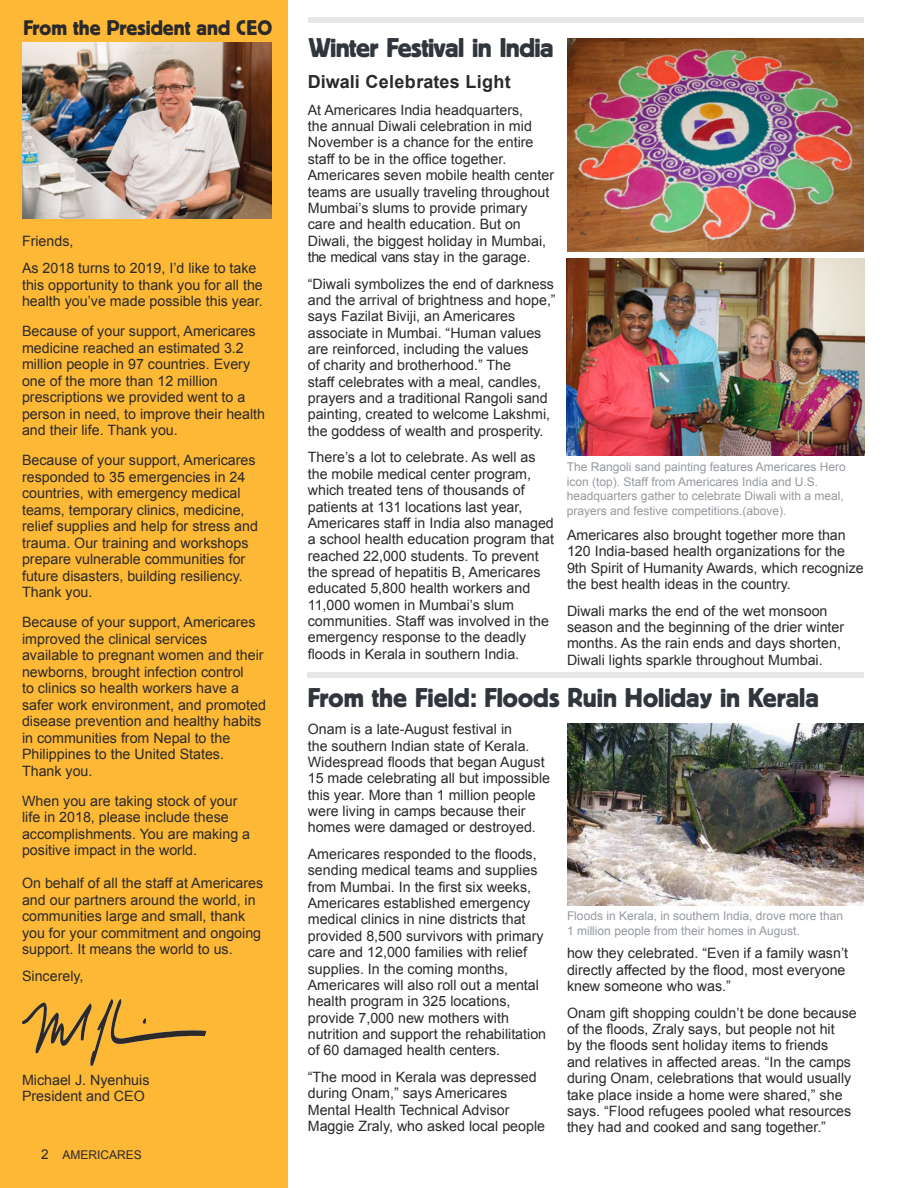
<style>
.page{position:relative;width:918px;height:1188px;background:#fff}
.page>*{position:absolute;margin:0;border:0;box-sizing:border-box;transform-origin:0 0}
.t1{font:27px "Block Berthold BQ";color:#31363d}
.t2{font:27px "Block Berthold BQ";letter-spacing:-.02em;color:#31363d}
.t3{font:21px "Block Berthold BQ";color:#2b292a}
.t4{font:700 18px "Arial";letter-spacing:.02em;color:#2b292a}
.t5{font:14.25px/16.4px "Arial";color:#2b292a}
.t6{font:12px/14.4px "Arial";color:#95999e}
.t7{font:12px "Arial";color:#2b292a}
.s1{font-size:13.5px}
</style>
<div class="page">
<div style="left:0;top:0;width:287px;height:1188px;background:#fdb836"></div>
<img style="left:22px;top:43px;width:249px;height:175px">
<div style="left:309px;top:18px;width:555px;height:5px;background:#e8e7e6"></div>
<div style="left:308px;top:672px;width:556px;height:6px;background:#e8e7e6"></div>
<svg style="left:22px;top:999px;width:184px;height:67px"></svg>
<img style="left:567px;top:724px;width:297px;height:182px">
<img style="left:567px;top:38px;width:297px;height:213px">
<img style="left:567px;top:259px;width:297px;height:197px">
<h2 class="t3" style="left:23px;top:20px;width:250px">From the President and CEO</h2>
<p class="t5" style="left:22px;top:228px;width:236px;line-height:27px">Friends,<br>As 2018 turns to 2019, I’d like to take</p>
<p class="t5" style="left:22px;top:277px;width:242px">this opportunity to thank you for all the health you’ve made possible this year.</p>
<p class="t5" style="left:22px;top:323px;width:245px">Because of your support, Americares medicine reached an estimated 3.2 million people in 97 countries. Every one of the more than 12 million prescriptions we provided went to a person in need, to improve their health and their life. Thank you.</p>
<p class="t5" style="left:22px;top:452px;width:238px">Because of your support, Americares responded to 35 emergencies in 24 countries, with emergency medical teams, temporary clinics, medicine, relief supplies and help for stress and trauma. Our training and workshops prepare vulnerable communities for future disasters, building resiliency.<br>Thank you.</p>
<p class="t5" style="left:22px;top:614px;width:245px">Because of your support, Americares improved the clinical services available to pregnant women and their newborns, brought infection control<br>to clinics so health workers have a safer work environment, and promoted disease prevention and healthy habits in communities from Nepal to the Philippines to the United States.<br>Thank you.</p>
<p class="t5" style="left:22px;top:793px;width:230px">When you are taking stock of your life in 2018, please include these accomplishments. You are making a positive impact in the world.</p>
<p class="t5" style="left:22px;top:875px;width:243px">On behalf of all the staff at Americares and our partners around the world, in communities large and small, thank you for your commitment and ongoing support. It means the world to us.</p>
<p class="t5" style="left:22px;top:968px;width:63px">Sincerely,</p>
<p class="t5" style="left:22px;top:1072px;width:129px">Michael J. Nyenhuis<br>President and CEO</p>
<p class="t7" style="left:41px;top:1147px;width:102px"><span class="s1">2</span> AMERICARES</p>
<h1 class="t2" style="left:309px;top:38px;width:247px">Winter Festival in India</h1>
<p class="t4" style="left:308px;top:75px;width:205px">Diwali Celebrates Light</p>
<p class="t5" style="left:308px;top:102px;width:248px">At Americares India headquarters,<br>the annual Diwali celebration in mid November is a chance for the entire staff to be in the office together.<br>Americares seven mobile health center teams are usually traveling throughout Mumbai’s slums to provide primary care and health education. But on Diwali, the biggest holiday in Mumbai, the medical vans stay in the garage.</p>
<p class="t5" style="left:308px;top:276px;width:249px">“Diwali symbolizes the end of darkness and the arrival of brightness and hope,” says Fazilat Biviji, an Americares associate in Mumbai. “Human values are reinforced, including the values<br>of charity and brotherhood.” The<br>staff celebrates with a meal, candles, prayers and a traditional Rangoli sand painting, created to welcome Lakshmi, the goddess of wealth and prosperity.</p>
<p class="t5" style="left:308px;top:449px;width:248px">There’s a lot to celebrate. As well as the mobile medical center program, which treated tens of thousands of patients at 131 locations last year, Americares staff in India also managed a school health education program that reached 22,000 students. To prevent the spread of hepatitis B, Americares educated 5,800 health workers and 11,000 women in Mumbai’s slum communities. Staff was involved in the emergency response to the deadly floods in Kerala in southern India.</p>
<p class="t6" style="left:567px;top:460px;width:280px">The Rangoli sand painting features Americares Hero icon (top). Staff from Americares India and U.S. headquarters gather to celebrate Diwali with a meal, prayers and festive competitions.(above).</p>
<p class="t5" style="left:567px;top:527px;width:298px">Americares also brought together more than 120 India-based health organizations for the 9th Spirit of Humanity Awards, which recognize the best health ideas in the country.</p>
<p class="t5" style="left:567px;top:603px;width:279px">Diwali marks the end of the wet monsoon season and the beginning of the drier winter months. As the rain ends and days shorten, Diwali lights sparkle throughout Mumbai.</p>
<h1 class="t1" style="left:308px;top:688px;width:513px">From the Field: Floods Ruin Holiday in Kerala</h1>
<p class="t5" style="left:308px;top:721px;width:244px">Onam is a late-August festival in<br>the southern Indian state of Kerala.<br>Widespread floods that began August 15 made celebrating all but impossible this year. More than 1 million people were living in camps because their homes were damaged or destroyed.</p>
<p class="t5" style="left:308px;top:846px;width:240px">Americares responded to the floods, sending medical teams and supplies from Mumbai. In the first six weeks, Americares established emergency medical clinics in nine districts that provided 8,500 survivors with primary care and 12,000 families with relief supplies. In the coming months, Americares will also roll out a mental health program in 325 locations, provide 7,000 new mothers with nutrition and support the rehabilitation of 60 damaged health centers.</p>
<p class="t5" style="left:308px;top:1069px;width:239px">“The mood in Kerala was depressed during Onam,” says Americares Mental Health Technical Advisor Maggie Zraly, who asked local people</p>
<p class="t6" style="left:567px;top:909px;width:278px">Floods in Kerala, in southern India, drove more than<br>1 million people from their homes in August.</p>
<p class="t5" style="left:567px;top:945px;width:283px">how they celebrated. “Even if a family wasn’t directly affected by the flood, most everyone knew someone who was.”</p>
<p class="t5" style="left:567px;top:1005px;width:291px">Onam gift shopping couldn’t be done because of the floods, Zraly says, but people not hit<br>by the floods sent holiday items to friends<br>and relatives in affected areas. “In the camps during Onam, celebrations that would usually take place inside a home were shared,” she says. “Flood refugees pooled what resources they had and cooked and sang together.”</p>
</div>
